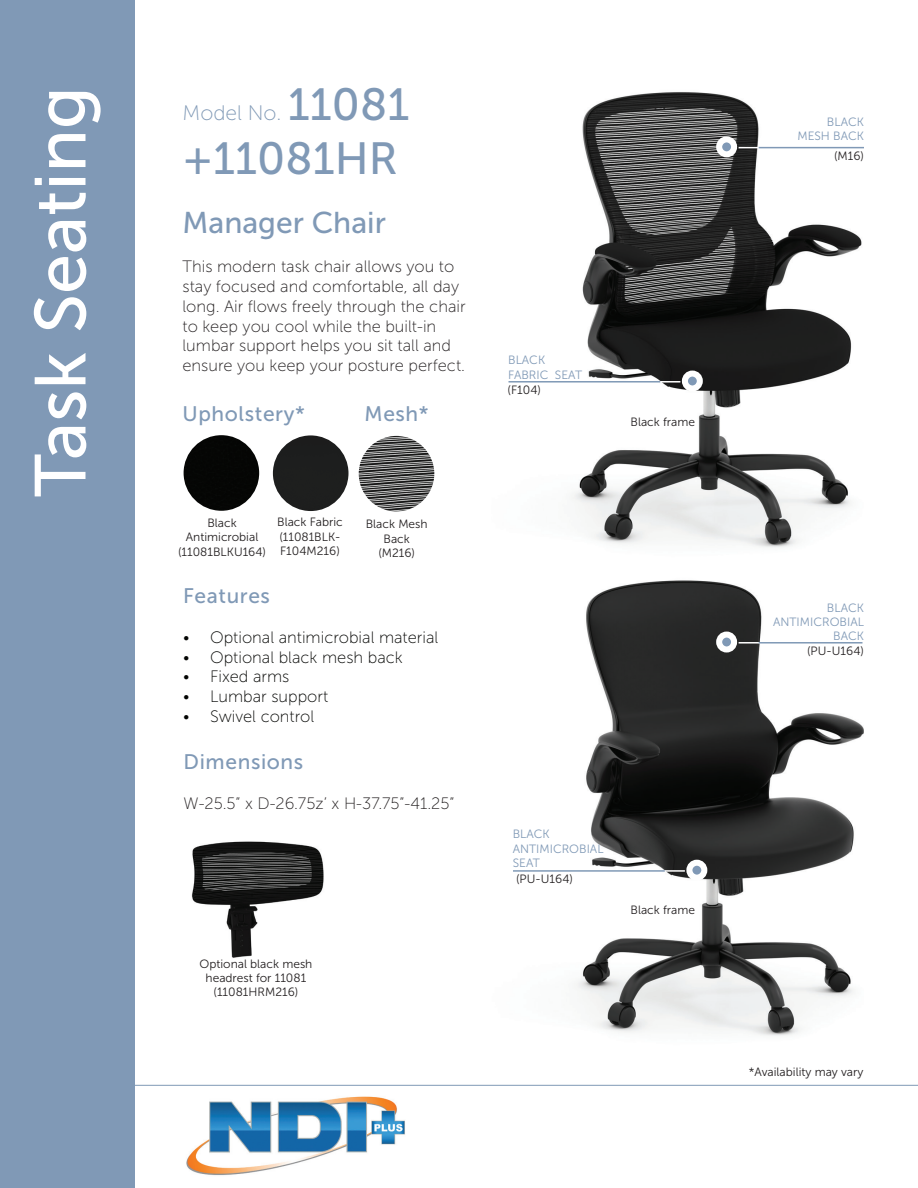
<style>
.page{position:relative;width:918px;height:1188px;background:#fff}
.page>*{position:absolute;margin:0;border:0;box-sizing:border-box;transform-origin:0 0}
.t1{font:72px "Museo Sans 500";color:#fff}
.t2{font:45px "Museo Sans 500";color:#8099b6}
.t3{font:30px "Museo Sans 500";color:#8099b6}
.t4{font:21px "Museo Sans 500";letter-spacing:.03em;color:#8099b6}
.t5{font:21px "Museo Sans 100";color:#8099b6}
.t6{font:16.5px/19.8px "Museo Sans 100";color:#231f20}
.t7{font:16.5px "Museo Sans 100";color:#040503}
.t8{font:12px/14.4px "Museo Sans 300";color:#231f20;text-align:center}
.t9{font:12px/14.4px "Museo Sans 300";color:#8099b6;text-align:right}
.s1{font-family:"Museo Sans 500";font-size:45px}
</style>
<div class="page">
<div style="left:0;top:0;width:135px;height:1188px;background:#8099b6"></div>
<hr style="left:135px;top:1085px;width:783px;height:1px;background:#8099b6">
<img style="left:186px;top:1096px;width:219px;height:79px">
<div style="left:273px;top:435px;width:76px;height:76px;background:#1d1e1e;border-radius:38px"></div>
<img style="left:508px;top:92px;width:355px;height:456px">
<img style="left:576px;top:580px;width:287px;height:456px">
<div style="left:184px;top:435px;width:75px;height:76px;background:#050604;border-radius:38px"></div>
<img style="left:359px;top:436px;width:75px;height:76px;border-radius:38px">
<div style="left:719px;top:139px;width:15px;height:15px;background:#8099b6;border-radius:50%"></div>
<div style="left:716px;top:136px;width:21px;height:21px;border:6px solid #fff;border-radius:50%"></div>
<hr style="left:739px;top:147px;width:38px;height:1px;background:#fff">
<hr style="left:759px;top:147px;width:105px;height:1px;background:#8099b6">
<div style="left:719px;top:635px;width:15px;height:14px;background:#8099b6;border-radius:50%"></div>
<div style="left:716px;top:632px;width:21px;height:20px;border:6px solid #fff;border-radius:50%"></div>
<hr style="left:739px;top:642px;width:38px;height:2px;background:#fff">
<hr style="left:759px;top:642px;width:103px;height:2px;background:#8099b6">
<div style="left:689px;top:863px;width:15px;height:15px;background:#8099b6;border-radius:50%"></div>
<div style="left:686px;top:860px;width:21px;height:21px;border:6px solid #fff;border-radius:50%"></div>
<hr style="left:647px;top:870px;width:38px;height:2px;background:#fff">
<hr style="left:513px;top:870px;width:152px;height:2px;background:#8099b6">
<div style="left:685px;top:374px;width:15px;height:14px;background:#8099b6;border-radius:50%"></div>
<div style="left:682px;top:371px;width:21px;height:21px;border:6px solid #fff;border-radius:50%"></div>
<hr style="left:642px;top:381px;width:38px;height:2px;background:#fff">
<hr style="left:509px;top:381px;width:151px;height:2px;background:#8099b6">
<img style="left:191px;top:841px;width:133px;height:117px">
<h1 class="t1" style="left:21px;top:497px;width:412px;rotate:-90deg">Task Seating</h1>
<p class="t5" style="left:183px;top:102px;width:228px">Model No. <span class="s1">11081</span></p>
<h2 class="t2" style="left:183px;top:134px;width:217px">+11081HR</h2>
<h3 class="t3" style="left:183px;top:206px;width:205px">Manager Chair</h3>
<p class="t6" style="left:183px;top:257px;width:285px">This modern task chair allows you to stay focused and comfortable, all day long. Air flows freely through the chair to keep you cool while the built-in lumbar support helps you sit tall and ensure you keep your posture perfect.</p>
<p class="t4" style="left:183px;top:402px;width:124px">Upholstery*</p>
<p class="t4" style="left:365px;top:402px;width:66px">Mesh*</p>
<p class="t8" style="left:277px;top:515px;width:67px;text-align:left">Black Fabric (11081BLK-<br>F104M216)</p>
<p class="t8" style="left:178px;top:516px;width:89px">Black<br>Antimicrobial (11081BLKU164)</p>
<p class="t8" style="left:366px;top:517px;width:63px">Black Mesh<br>Back (M216)</p>
<p class="t4" style="left:183px;top:584px;width:88px">Features</p>
<p class="t7" style="left:183px;top:628px;width:257px">• Optional antimicrobial material</p>
<p class="t7" style="left:183px;top:648px;width:221px">• Optional black mesh back</p>
<p class="t7" style="left:183px;top:668px;width:108px">• Fixed arms</p>
<p class="t7" style="left:183px;top:688px;width:147px">• Lumbar support</p>
<p class="t7" style="left:183px;top:708px;width:133px">• Swivel control</p>
<p class="t4" style="left:184px;top:751px;width:121px">Dimensions</p>
<p class="t6" style="left:184px;top:794px;width:272px">W-25.5” x D-26.75z’ x H-37.75”-41.25”</p>
<p class="t8" style="left:199px;top:956px;width:114px">Optional black mesh headrest for 11081 (11081HRM216)</p>
<p class="t9" style="left:508px;top:353px;width:75px;text-align:left">BLACK<br>FABRIC SEAT</p>
<p class="t8" style="left:508px;top:383px;width:35px">(F104)</p>
<p class="t8" style="left:631px;top:415px;width:66px">Black frame</p>
<p class="t9" style="left:513px;top:827px;width:92px;text-align:left">BLACK<br>ANTIMICROBIAL<br>SEAT</p>
<p class="t8" style="left:516px;top:872px;width:58px">(PU-U164)</p>
<p class="t8" style="left:631px;top:903px;width:66px">Black frame</p>
<p class="t9" style="left:797px;top:114px;width:68px">BLACK<br>MESH BACK</p>
<p class="t8" style="left:834px;top:148px;width:31px">(M16)</p>
<p class="t9" style="left:773px;top:600px;width:92px">BLACK<br>ANTIMICROBIAL<br>BACK</p>
<p class="t8" style="left:807px;top:644px;width:58px">(PU-U164)</p>
<p class="t8" style="left:749px;top:1064px;width:116px">*Availability may vary</p>
</div>
